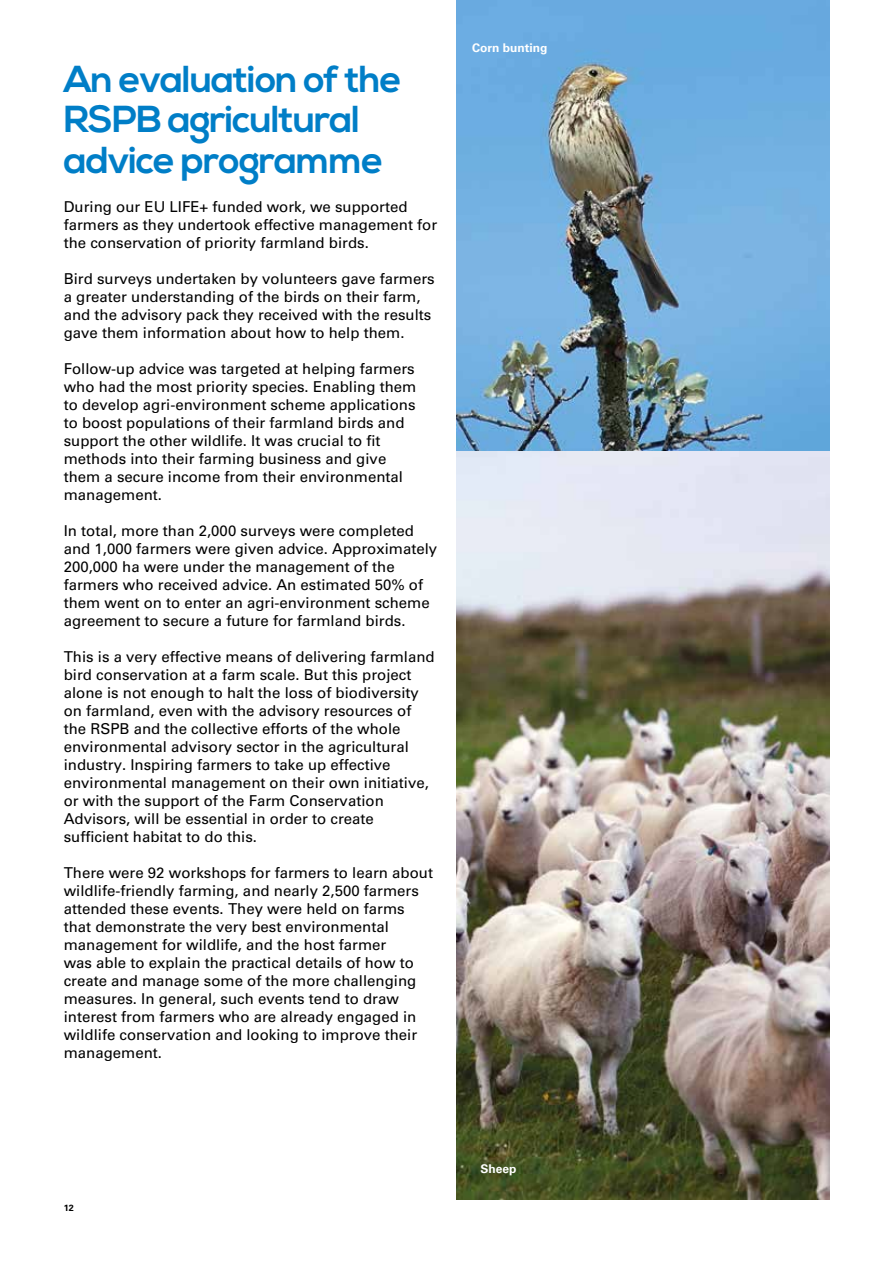
<style>
.page{position:relative;width:893px;height:1263px;background:#fff}
.page>*{position:absolute;margin:0;border:0;box-sizing:border-box;transform-origin:0 0}
.t1{font:700 37.5px/40.5px "Nexa";letter-spacing:-.025em;color:#007ec7}
.t2{font:15px/18px "Univers";color:#000}
.t3{font:700 12px "Univers";color:#fff}
.t4{font:700 9px "Univers";color:#000}
</style>
<div class="page">
<img style="left:456px;top:450px;width:373px;height:749px">
<img style="left:456px;top:0;width:373px;height:450px">
<h1 class="t1" style="left:64px;top:60px;width:339px">An evaluation of the<br>RSPB agricultural advice programme</h1>
<p class="t2" style="left:64px;top:198px;width:375px">During our EU LIFE+ funded work, we supported farmers as they undertook effective management for the conservation of priority farmland birds.</p>
<p class="t2" style="left:64px;top:270px;width:372px">Bird surveys undertaken by volunteers gave farmers a greater understanding of the birds on their farm, and the advisory pack they received with the results gave them information about how to help them.</p>
<p class="t2" style="left:64px;top:360px;width:354px">Follow-up advice was targeted at helping farmers who had the most priority species. Enabling them to develop agri-environment scheme applications to boost populations of their farmland birds and support the other wildlife. It was crucial to fit methods into their farming business and give them a secure income from their environmental management.</p>
<p class="t2" style="left:64px;top:522px;width:375px">In total, more than 2,000 surveys were completed and 1,000 farmers were given advice. Approximately 200,000 ha were under the management of the farmers who received advice. An estimated 50% of them went on to enter an agri-environment scheme agreement to secure a future for farmland birds.</p>
<p class="t2" style="left:64px;top:648px;width:372px">This is a very effective means of delivering farmland bird conservation at a farm scale. But this project alone is not enough to halt the loss of biodiversity on farmland, even with the advisory resources of the RSPB and the collective efforts of the whole environmental advisory sector in the agricultural industry. Inspiring farmers to take up effective environmental management on their own initiative, or with the support of the Farm Conservation Advisors, will be essential in order to create sufficient habitat to do this.</p>
<p class="t2" style="left:64px;top:864px;width:371px">There were 92 workshops for farmers to learn about wildlife-friendly farming, and nearly 2,500 farmers attended these events. They were held on farms that demonstrate the very best environmental management for wildlife, and the host farmer<br>was able to explain the practical details of how to create and manage some of the more challenging measures. In general, such events tend to draw interest from farmers who are already engaged in wildlife conservation and looking to improve their management.</p>
<p class="t3" style="left:472px;top:40px;width:77px">Corn bunting</p>
<p class="t4" style="left:64px;top:1202px;width:12px">12</p>
<p class="t3" style="left:480px;top:1162px;width:38px">Sheep</p>
</div>
